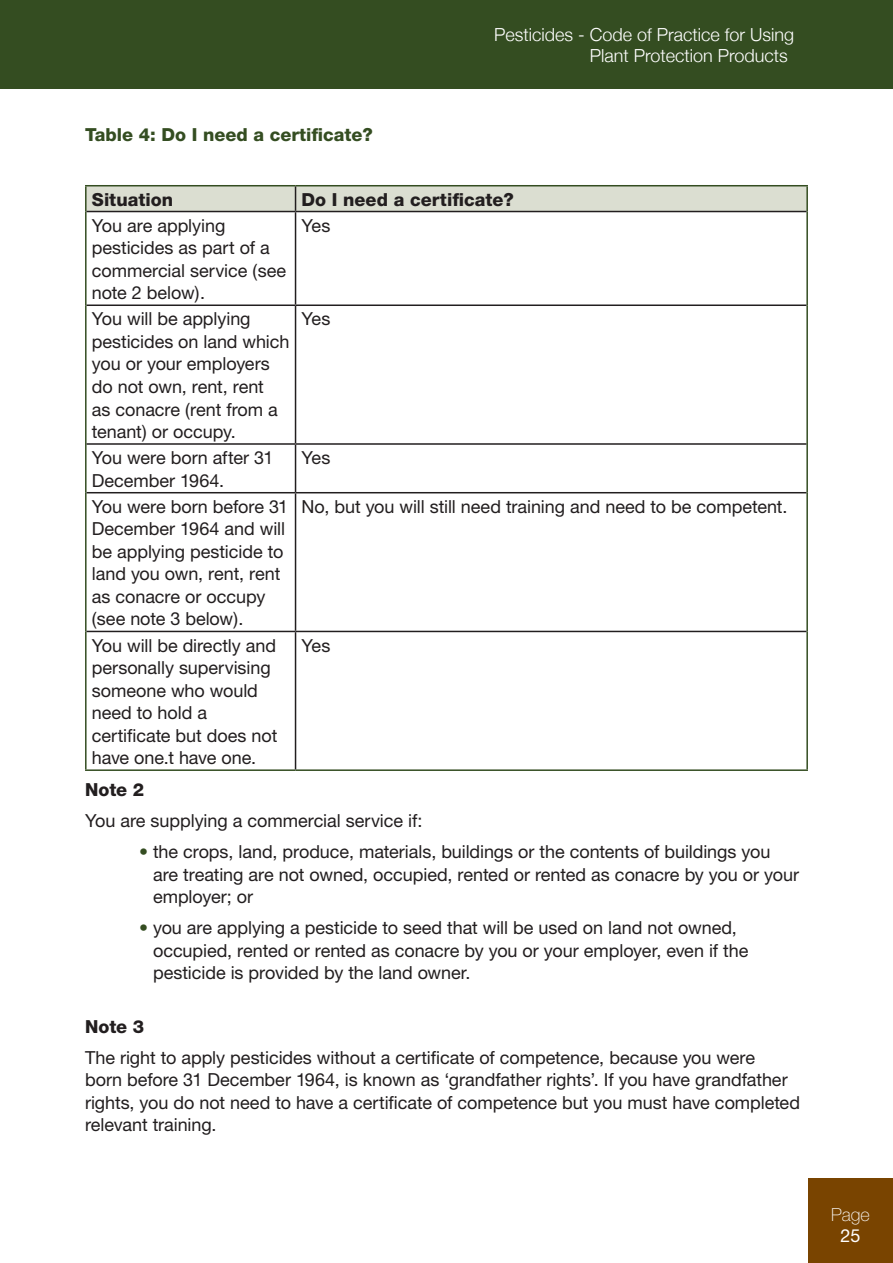
<style>
.page{position:relative;width:893px;height:1263px;background:#fff}
.page>*{position:absolute;margin:0;border:0;box-sizing:border-box;transform-origin:0 0}
.t1{font:18px/22.5px "Helvetica Neue";letter-spacing:-.005em;color:#221e1f}
.t2{font:300 18px/21.6px "Helvetica Neue";color:#fff}
.t3{font:800 18px "Helvetica Neue";color:#221e1f}
.t4{font:800 18px "Helvetica Neue";color:#344d21}
.t5{font:100 18px "Helvetica Neue";color:#fff}
.t6{font:18px "Helvetica Neue";color:#fff}
.s1{color:#344d21}
</style>
<div class="page">
<div style="left:0;top:0;width:893px;height:89px;background:#344d21"></div>
<div style="left:808px;top:1178px;width:85px;height:85px;background:#794400"></div>
<hr style="left:85px;top:185px;width:211px;height:1px;background:#344d21">
<hr style="left:85px;top:186px;width:2px;height:25px;background:#344d21">
<hr style="left:296px;top:185px;width:512px;height:1px;background:#344d21">
<hr style="left:806px;top:186px;width:2px;height:25px;background:#344d21">
<hr style="left:85px;top:211px;width:2px;height:94px;background:#344d21">
<hr style="left:806px;top:211px;width:2px;height:94px;background:#344d21">
<hr style="left:85px;top:305px;width:2px;height:139px;background:#344d21">
<hr style="left:806px;top:305px;width:2px;height:139px;background:#344d21">
<hr style="left:85px;top:444px;width:2px;height:49px;background:#344d21">
<hr style="left:806px;top:444px;width:2px;height:49px;background:#344d21">
<hr style="left:85px;top:493px;width:2px;height:138px;background:#344d21">
<hr style="left:806px;top:493px;width:2px;height:138px;background:#344d21">
<hr style="left:85px;top:631px;width:2px;height:138px;background:#344d21">
<hr style="left:806px;top:631px;width:2px;height:138px;background:#344d21">
<hr style="left:85px;top:769px;width:211px;height:2px;background:#344d21">
<hr style="left:296px;top:769px;width:512px;height:2px;background:#344d21">
<svg style="left:86px;top:186px;width:721px;height:25px"></svg>
<hr style="left:87px;top:211px;width:209px;height:1px;background:#221e1f">
<hr style="left:296px;top:211px;width:510px;height:1px;background:#221e1f">
<hr style="left:295px;top:212px;width:1px;height:92px;background:#221e1f">
<hr style="left:87px;top:304px;width:209px;height:2px;background:#221e1f">
<hr style="left:296px;top:304px;width:510px;height:2px;background:#221e1f">
<hr style="left:295px;top:306px;width:1px;height:137px;background:#221e1f">
<hr style="left:87px;top:443px;width:209px;height:2px;background:#221e1f">
<hr style="left:296px;top:443px;width:510px;height:2px;background:#221e1f">
<hr style="left:295px;top:445px;width:1px;height:47px;background:#221e1f">
<hr style="left:87px;top:492px;width:209px;height:1px;background:#221e1f">
<hr style="left:296px;top:492px;width:510px;height:1px;background:#221e1f">
<hr style="left:295px;top:493px;width:1px;height:138px;background:#221e1f">
<hr style="left:87px;top:631px;width:209px;height:1px;background:#221e1f">
<hr style="left:296px;top:631px;width:510px;height:1px;background:#221e1f">
<hr style="left:295px;top:632px;width:1px;height:137px;background:#221e1f">
<p class="t4" style="left:85px;top:124px;width:289px">Table 4: Do I need a certificate?</p>
<p class="t2" style="left:590px;top:23px;width:206px;text-indent:-96px">Pesticides - Code of Practice for Using<br>Plant Protection Products</p>
<p class="t3" style="left:92px;top:188px;width:83px">Situation</p>
<p class="t3" style="left:302px;top:188px;width:214px">Do I need a certificate?</p>
<p class="t1" style="left:92px;top:214px;width:196px">You are applying pesticides as part of a commercial service (see note 2 below).</p>
<p class="t1" style="left:302px;top:214px;width:30px">Yes</p>
<p class="t1" style="left:92px;top:308px;width:199px">You will be applying pesticides on land which you or your employers do not own, rent, rent<br>as conacre (rent from a tenant) or occupy.</p>
<p class="t1" style="left:302px;top:308px;width:30px">Yes</p>
<p class="t1" style="left:92px;top:446px;width:183px">You were born after 31<br>December 1964.</p>
<p class="t1" style="left:302px;top:446px;width:30px">Yes</p>
<p class="t1" style="left:92px;top:495px;width:198px">You were born before 31<br>December 1964 and will be applying pesticide to land you own, rent, rent as conacre or occupy (see note 3 below).</p>
<p class="t1" style="left:302px;top:495px;width:487px">No, but you will still need training and need to be competent.</p>
<p class="t1" style="left:92px;top:634px;width:187px">You will be directly and personally supervising someone who would need to hold a certificate but does not have one.t have one.</p>
<p class="t1" style="left:302px;top:634px;width:30px">Yes</p>
<p class="t3" style="left:85px;top:779px;width:61px">Note 2</p>
<p class="t1" style="left:85px;top:809px;width:339px">You are supplying a commercial service if:</p>
<p class="t1" style="left:153px;top:840px;width:647px;text-indent:-14px"><span class="s1">•</span> the crops, land, produce, materials, buildings or the contents of buildings you are treating are not owned, occupied, rented or rented as conacre by you or your employer; or</p>
<p class="t1" style="left:153px;top:916px;width:597px;text-indent:-14px"><span class="s1">•</span> you are applying a pesticide to seed that will be used on land not owned, occupied, rented or rented as conacre by you or your employer, even if the pesticide is provided by the land owner.</p>
<p class="t3" style="left:85px;top:1016px;width:61px">Note 3</p>
<p class="t1" style="left:85px;top:1046px;width:716px">The right to apply pesticides without a certificate of competence, because you were<br>born before 31 December 1964, is known as ‘grandfather rights’. If you have grandfather rights, you do not need to have a certificate of competence but you must have completed relevant training.</p>
<p class="t5" style="left:831px;top:1204px;width:40px">Page</p>
<p class="t6" style="left:840px;top:1225px;width:22px">25</p>
</div>
